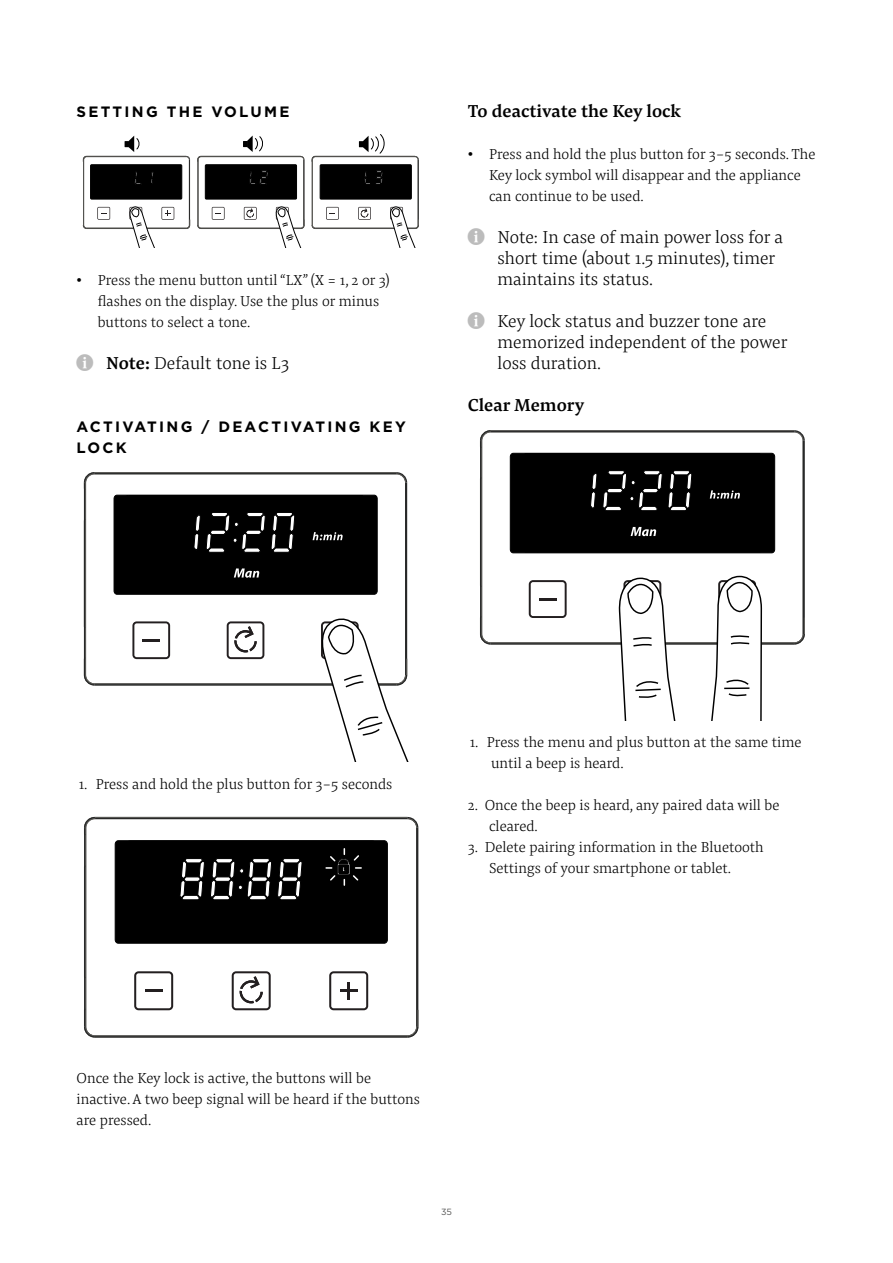
<style>
.page{position:relative;width:893px;height:1263px;background:#fff}
.page>*{position:absolute;margin:0;border:0;box-sizing:border-box;transform-origin:0 0}
.t1{font:300 18px/21px "Pensum Pro";color:#000}
.t2{font:500 18px "Pensum Pro";color:#000}
.t3{font:300 15px/21px "Pensum Pro";color:#000}
.t4{font:700 15px/21px "Gotham";letter-spacing:.15em;color:#000}
.t5{font:9px "Gotham";color:#575756}
.s1{color:#bcbcbc}
.s2{font-weight:500}
</style>
<div class="page">
<div style="left:91px;top:165px;width:91px;height:34px;background:#000"></div>
<div style="left:91px;top:165px;width:91px;height:34px;border:1px solid #000"></div>
<svg style="left:135px;top:172px;width:6px;height:12px"></svg>
<svg style="left:151px;top:172px;width:2px;height:11px"></svg>
<div style="left:205px;top:165px;width:92px;height:34px;background:#000"></div>
<div style="left:205px;top:165px;width:92px;height:34px;border:1px solid #000"></div>
<svg style="left:249px;top:171px;width:19px;height:13px"></svg>
<div style="left:320px;top:165px;width:91px;height:34px;background:#000"></div>
<div style="left:320px;top:165px;width:91px;height:34px;border:1px solid #000"></div>
<svg style="left:364px;top:171px;width:19px;height:13px"></svg>
<svg style="left:125px;top:136px;width:15px;height:16px"></svg>
<svg style="left:243px;top:135px;width:20px;height:17px"></svg>
<svg style="left:359px;top:134px;width:26px;height:20px"></svg>
<hr style="left:83px;top:160px;width:1px;height:65px;background:#5f5e5a">
<hr style="left:87px;top:156px;width:99px;height:1px;background:#5f5e5a">
<hr style="left:189px;top:160px;width:1px;height:65px;background:#272828">
<hr style="left:87px;top:228px;width:99px;height:1px;background:#5f5e5a">
<svg style="left:83px;top:224px;width:4px;height:5px"></svg>
<svg style="left:83px;top:156px;width:4px;height:6px"></svg>
<svg style="left:186px;top:220px;width:4px;height:9px"></svg>
<svg style="left:97px;top:207px;width:13px;height:13px"></svg>
<svg style="left:129px;top:206px;width:45px;height:41px"></svg>
<hr style="left:198px;top:160px;width:1px;height:65px;background:#5f5e5a">
<hr style="left:201px;top:156px;width:100px;height:1px;background:#5f5e5a">
<hr style="left:303px;top:160px;width:1px;height:65px;background:#5f5e5a">
<hr style="left:304px;top:160px;width:1px;height:65px;background:#272828">
<hr style="left:201px;top:228px;width:100px;height:1px;background:#5f5e5a">
<svg style="left:197px;top:224px;width:5px;height:5px"></svg>
<svg style="left:197px;top:156px;width:5px;height:6px"></svg>
<svg style="left:300px;top:156px;width:5px;height:4px"></svg>
<svg style="left:212px;top:207px;width:13px;height:13px"></svg>
<svg style="left:244px;top:207px;width:13px;height:13px"></svg>
<svg style="left:275px;top:206px;width:30px;height:41px"></svg>
<hr style="left:312px;top:160px;width:1px;height:65px;background:#5f5e5a">
<hr style="left:315px;top:156px;width:100px;height:1px;background:#5f5e5a">
<hr style="left:418px;top:160px;width:1px;height:65px;background:#272828">
<hr style="left:315px;top:228px;width:100px;height:1px;background:#5f5e5a">
<svg style="left:326px;top:207px;width:13px;height:13px"></svg>
<svg style="left:358px;top:207px;width:13px;height:13px"></svg>
<svg style="left:390px;top:206px;width:29px;height:41px"></svg>
<hr style="left:84px;top:483px;width:2px;height:192px;background:#272828">
<hr style="left:85px;top:483px;width:1px;height:192px;background:#5f5e5a">
<hr style="left:94px;top:474px;width:303px;height:1px;background:#5f5e5a">
<hr style="left:94px;top:472px;width:303px;height:2px;background:#272828">
<hr style="left:94px;top:472px;width:303px;height:1px;background:#5f5e5a">
<hr style="left:405px;top:483px;width:2px;height:192px;background:#272828">
<hr style="left:94px;top:685px;width:303px;height:1px;background:#5f5e5a">
<hr style="left:94px;top:683px;width:303px;height:2px;background:#272828">
<hr style="left:94px;top:683px;width:303px;height:1px;background:#5f5e5a">
<svg style="left:395px;top:472px;width:13px;height:13px"></svg>
<svg style="left:83px;top:658px;width:13px;height:28px"></svg>
<svg style="left:83px;top:472px;width:13px;height:18px"></svg>
<svg style="left:132px;top:621px;width:38px;height:38px"></svg>
<svg style="left:227px;top:621px;width:37px;height:38px"></svg>
<div style="left:114px;top:495px;width:263px;height:99px;background:#000;border-radius:3px"></div>
<div style="left:114px;top:495px;width:263px;height:99px;border:1px solid #000;border-radius:3px"></div>
<svg style="left:194px;top:512px;width:101px;height:41px"></svg>
<svg style="left:234px;top:568px;width:25px;height:10px"></svg>
<svg style="left:313px;top:532px;width:30px;height:8px"></svg>
<svg style="left:319px;top:616px;width:89px;height:145px"></svg>
<hr style="left:84px;top:828px;width:2px;height:199px;background:#272828">
<hr style="left:85px;top:828px;width:1px;height:199px;background:#5f5e5a">
<hr style="left:95px;top:817px;width:313px;height:2px;background:#272828">
<hr style="left:95px;top:817px;width:313px;height:1px;background:#5f5e5a">
<hr style="left:416px;top:828px;width:2px;height:199px;background:#272828">
<hr style="left:95px;top:1037px;width:313px;height:1px;background:#5f5e5a">
<hr style="left:95px;top:1035px;width:313px;height:2px;background:#272828">
<hr style="left:95px;top:1035px;width:313px;height:1px;background:#5f5e5a">
<svg style="left:405px;top:1010px;width:14px;height:28px"></svg>
<svg style="left:405px;top:816px;width:14px;height:14px"></svg>
<svg style="left:84px;top:1009px;width:13px;height:29px"></svg>
<svg style="left:84px;top:816px;width:13px;height:19px"></svg>
<svg style="left:134px;top:971px;width:39px;height:39px"></svg>
<hr style="left:145px;top:989px;width:18px;height:3px;background:#231f20">
<svg style="left:232px;top:971px;width:39px;height:39px"></svg>
<svg style="left:329px;top:971px;width:39px;height:39px"></svg>
<hr style="left:340px;top:989px;width:18px;height:3px;background:#231f20">
<hr style="left:347px;top:982px;width:3px;height:18px;background:#231f20">
<div style="left:115px;top:841px;width:272px;height:102px;background:#000;border-radius:3px"></div>
<div style="left:115px;top:840px;width:273px;height:103px;border:1px solid #000;border-radius:3px"></div>
<svg style="left:180px;top:858px;width:122px;height:42px"></svg>
<svg style="left:326px;top:849px;width:35px;height:36px"></svg>
<div style="left:510px;top:453px;width:265px;height:100px;background:#000;border-radius:3px"></div>
<div style="left:510px;top:453px;width:265px;height:100px;border:1px solid #000;border-radius:3px"></div>
<hr style="left:480px;top:441px;width:2px;height:193px;background:#272828">
<hr style="left:481px;top:441px;width:1px;height:193px;background:#5f5e5a">
<hr style="left:491px;top:432px;width:303px;height:1px;background:#5f5e5a">
<hr style="left:491px;top:430px;width:303px;height:2px;background:#272828">
<hr style="left:491px;top:430px;width:303px;height:1px;background:#5f5e5a">
<hr style="left:803px;top:441px;width:2px;height:193px;background:#272828">
<hr style="left:491px;top:644px;width:303px;height:1px;background:#5f5e5a">
<hr style="left:491px;top:642px;width:303px;height:2px;background:#272828">
<hr style="left:491px;top:642px;width:303px;height:1px;background:#5f5e5a">
<svg style="left:792px;top:617px;width:13px;height:28px"></svg>
<svg style="left:792px;top:430px;width:13px;height:13px"></svg>
<svg style="left:480px;top:616px;width:13px;height:29px"></svg>
<svg style="left:480px;top:430px;width:13px;height:18px"></svg>
<svg style="left:529px;top:580px;width:38px;height:38px"></svg>
<hr style="left:525px;top:551px;width:235px;height:1px;background:#000">
<hr style="left:525px;top:453px;width:235px;height:2px;background:#000">
<svg style="left:590px;top:470px;width:102px;height:41px"></svg>
<svg style="left:631px;top:527px;width:25px;height:9px"></svg>
<svg style="left:710px;top:490px;width:30px;height:9px"></svg>
<svg style="left:707px;top:575px;width:56px;height:145px"></svg>
<hr style="left:724px;top:687px;width:25px;height:2px;background:#000">
<svg style="left:618px;top:577px;width:63px;height:143px"></svg>
<p class="t4" style="left:77px;top:101px;width:214px">SETTING THE VOLUME</p>
<p class="t3" style="left:98px;top:269px;width:293px;text-indent:-21px">∙ Press the menu button until “LX” (X = 1, 2 or 3) flashes on the display. Use the plus or minus buttons to select a tone.</p>
<p class="t1" style="left:77px;top:352px;width:214px"><span class="s1">✔</span> <span class="s2">Note:</span> Default tone is L3</p>
<p class="t4" style="left:77px;top:416px;width:331px">ACTIVATING / DEACTIVATING KEY<br>LOCK</p>
<p class="t2" style="left:468px;top:98px;width:215px">To deactivate the Key lock</p>
<p class="t3" style="left:489px;top:143px;width:328px;text-indent:-21px">∙ Press and hold the plus button for 3-5 seconds. The<br>Key lock symbol will disappear and the appliance can continue to be used.</p>
<p class="t1" style="left:497px;top:226px;width:287px;text-indent:-30px"><span class="s1">✔</span> Note: In case of main power loss for a short time (about 1.5 minutes), timer maintains its status.</p>
<p class="t1" style="left:497px;top:310px;width:291px;text-indent:-30px"><span class="s1">✔</span> Key lock status and buzzer tone are memorized independent of the power loss duration.</p>
<p class="t2" style="left:468px;top:392px;width:118px">Clear Memory</p>
<p class="t3" style="left:79px;top:773px;width:315px">1. Press and hold the plus button for 3-5 seconds</p>
<p class="t3" style="left:491px;top:731px;width:312px;text-indent:-21px">1. Press the menu and plus button at the same time until a beep is heard.</p>
<p class="t3" style="left:489px;top:794px;width:292px;text-indent:-21px">2. Once the beep is heard, any paired data will be cleared.</p>
<p class="t3" style="left:489px;top:836px;width:276px;text-indent:-21px">3. Delete pairing information in the Bluetooth<br>Settings of your smartphone or tablet.</p>
<p class="t3" style="left:77px;top:1067px;width:345px">Once the Key lock is active, the buttons will be inactive. A two beep signal will be heard if the buttons are pressed.</p>
<p class="t5" style="left:441px;top:1206px;width:12px">35</p>
</div>
